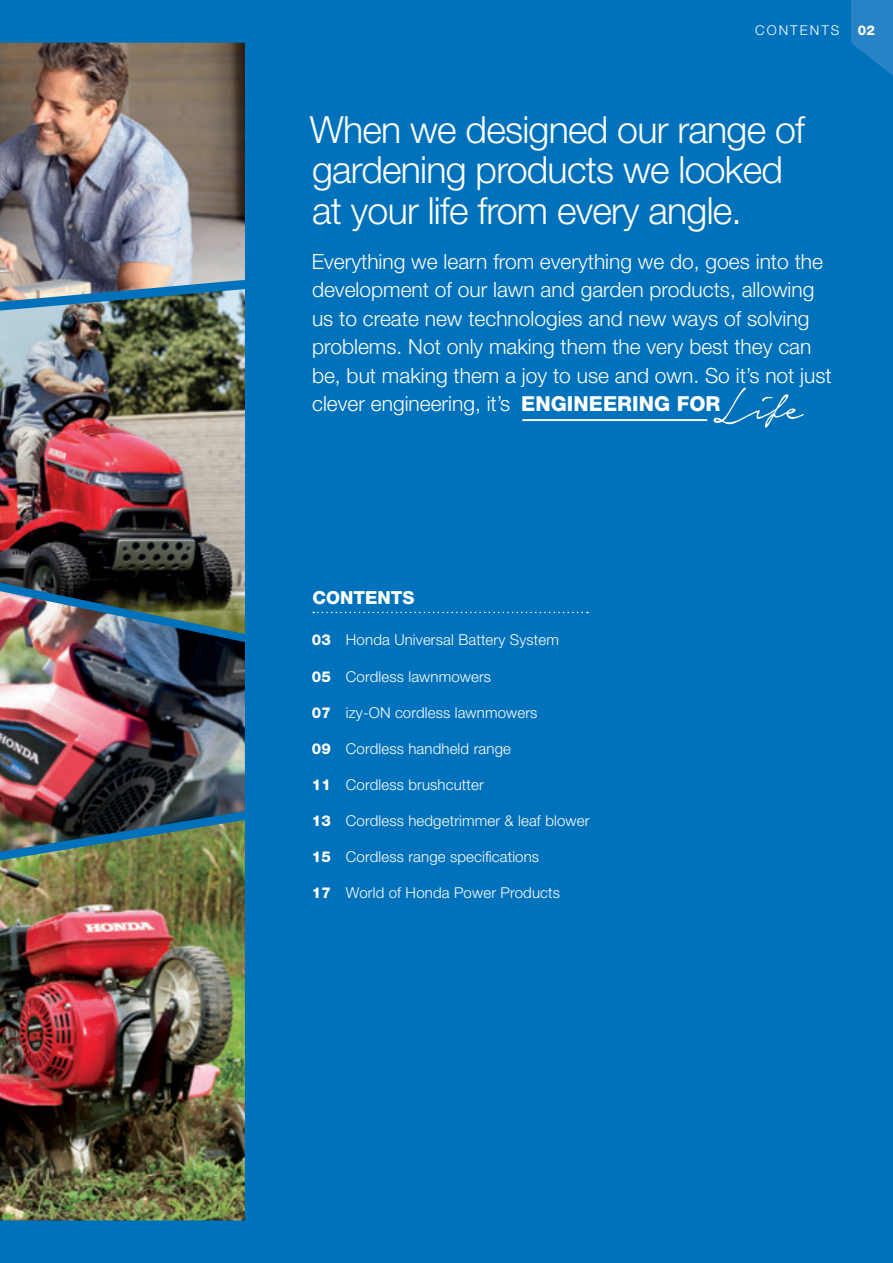
<style>
.page{position:relative;width:893px;height:1263px;background:#0072bc}
.page>*{position:absolute;margin:0;border:0;box-sizing:border-box;transform-origin:0 0}
.t1{font:56.55px "Notera";color:#fff}
.t2{font:300 37.5px/40.5px "Helvetica Neue LT Std";letter-spacing:-.02em;color:#fff}
.t3{font:300 21px/28.5px "Helvetica Neue LT Std";color:#fff}
.t4{font:800 20.7px "Helvetica Neue LT Std";color:#fff}
.t5{font:800 18px "Helvetica Neue LT Pro";color:#fff}
.t6{font:300 15px "Helvetica Neue LT Std";letter-spacing:.01em;color:#fff}
.t7{font:300 13.5px "Helvetica Neue LT Std";letter-spacing:.15em;color:#fff}
.t8{font:800 13.5px "Helvetica Neue LT Std";color:#fff}
.s1{font-weight:800}
</style>
<div class="page">
<img style="left:0;top:852px;width:245px;height:368px">
<img style="left:0;top:634px;width:245px;height:218px">
<img style="left:0;top:302px;width:245px;height:332px">
<img style="left:0;top:43px;width:245px;height:259px">
<svg style="left:313px;top:612px;width:275px;height:1px"></svg>
<svg style="left:851px;top:0;width:42px;height:76px"></svg>
<hr style="left:523px;top:419px;width:184px;height:2px;background:#fff">
<p class="t7" style="left:755px;top:22px;width:86px">CONTENTS</p>
<p class="t8" style="left:858px;top:22px;width:19px">02</p>
<h2 class="t2" style="left:310px;top:108px;width:497px">When we designed our range of gardening products we looked at your life from every angle.</h2>
<p class="t3" style="left:312px;top:247px;width:521px">Everything we learn from everything we do, goes into the development of our lawn and garden products, allowing us to create new technologies and new ways of solving problems. Not only making them the very best they can be, but making them a joy to use and own. So it’s not just clever engineering, it’s</p>
<h1 class="t1" style="left:713px;top:379px;width:91px">Life</h1>
<p class="t4" style="left:521px;top:392px;width:201px">ENGINEERING FOR</p>
<p class="t5" style="left:312px;top:587px;width:104px">CONTENTS</p>
<p class="t6" style="left:312px;top:631px;width:249px"><span class="s1">03</span> Honda Universal Battery System</p>
<p class="t6" style="left:312px;top:667px;width:181px"><span class="s1">05</span> Cordless lawnmowers</p>
<p class="t6" style="left:312px;top:703px;width:227px"><span class="s1">07</span> izy-ON cordless lawnmowers</p>
<p class="t6" style="left:312px;top:739px;width:201px"><span class="s1">09</span> Cordless handheld range</p>
<p class="t6" style="left:312px;top:775px;width:173px"><span class="s1">11</span> Cordless brushcutter</p>
<p class="t6" style="left:312px;top:812px;width:279px"><span class="s1">13</span> Cordless hedgetrimmer &amp; leaf blower</p>
<p class="t6" style="left:312px;top:848px;width:229px"><span class="s1">15</span> Cordless range specifications</p>
<p class="t6" style="left:312px;top:884px;width:250px"><span class="s1">17</span> World of Honda Power Products</p>
</div>
